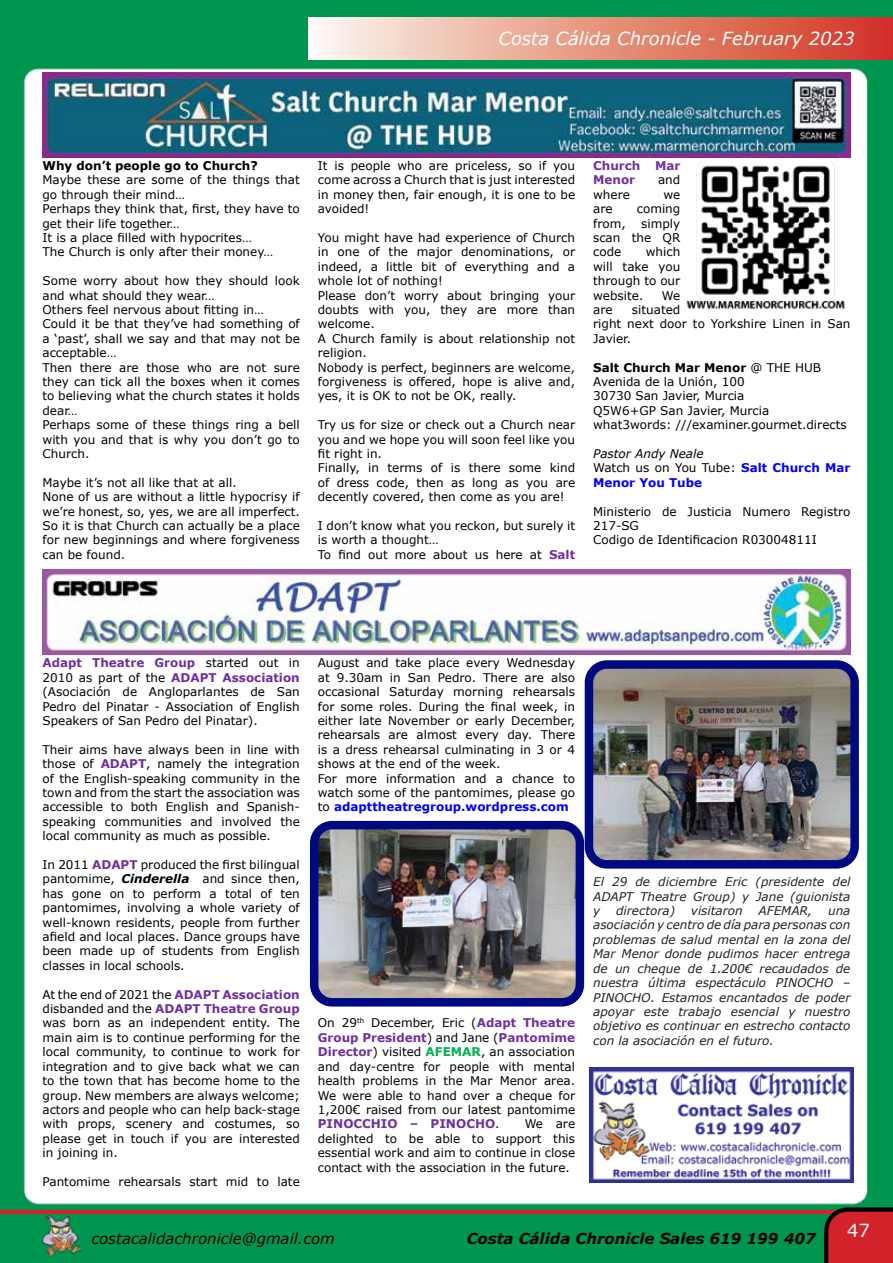
<style>
.page{position:relative;width:893px;height:1263px;background:#fff}
.page>*{position:absolute;margin:0;border:0;box-sizing:border-box;transform-origin:0 0}
.t1{font:italic 18px "Verdana";color:#fff}
.t2{font:18px "Verdana";color:#fff}
.t3{font:italic 700 15px "Verdana";color:#000}
.t4{font:italic 15px "Verdana";color:#000}
.t5{font:12px/14.4px "Verdana";color:#000}
.t6{font:italic 12px/14.4px "Verdana";color:#202124;text-align:justify}
.t7{font:700 12px/14.4px "Verdana";color:#00f}
.t8{font:700 12px "Verdana";color:#000}
.t9{font:700 12px/14.4px "Verdana";color:#7030a0}
.s1{font-weight:700;color:#7030a0}
.s2{font-weight:700}
.s3{font-weight:400;font-style:italic;color:#000}
.s4{font-weight:400;color:#000}
.s5{font-weight:700;font-style:italic}
.s6{font-weight:700;color:#00f}
.s7{font-weight:700;color:#00b050}
</style>
<div class="page">
<img style="left:0;top:0;width:893px;height:1263px">
<hr style="left:0;top:1210px;width:847px;height:4px;background:#d2232a">
<svg style="left:824px;top:1207px;width:69px;height:56px;background:#b22225"></svg>
<img style="left:43px;top:1215px;width:38px;height:40px">
<svg style="left:309px;top:17px;width:584px;height:43px;background:#e69582"></svg>
<img style="left:43px;top:72px;width:807px;height:85px">
<img style="left:680px;top:162px;width:170px;height:150px">
<img style="left:43px;top:570px;width:807px;height:85px">
<img style="left:314px;top:825px;width:266px;height:177px">
<div style="left:310px;top:821px;width:274px;height:185px;border:9px solid #000a80;border-radius:18px"></div>
<img style="left:589px;top:664px;width:266px;height:200px">
<div style="left:585px;top:660px;width:274px;height:208px;border:9px solid #000a80;border-radius:18px"></div>
<img style="left:590px;top:1067px;width:264px;height:115px">
<h1 class="t1" style="left:498px;top:27px;width:358px">Costa Cálida Chronicle - February 2023</h1>
<p class="t8" style="left:43px;top:158px;width:217px">Why don’t people go to Church?</p>
<p class="t5" style="left:43px;top:173px;width:259px">Maybe these are some of the things that go through their mind…<br>Perhaps they think that, first, they have to get their life together…<br>It is a place filled with hypocrites…<br>The Church is only after their money…</p>
<p class="t5" style="left:43px;top:274px;width:259px">Some worry about how they should look and what should they wear…<br>Others feel nervous about fitting in…<br>Could it be that they’ve had something of a ‘past’, shall we say and that may not be acceptable…<br>Then there are those who are not sure they can tick all the boxes when it comes to believing what the church states it holds dear…<br>Perhaps some of these things ring a bell with you and that is why you don’t go to<br>Church.</p>
<p class="t5" style="left:43px;top:475px;width:259px">Maybe it’s not all like that at all.<br>None of us are without a little hypocrisy if we’re honest, so, yes, we are all imperfect.<br>So it is that Church can actually be a place for new beginnings and where forgiveness can be found.</p>
<p class="t5" style="left:318px;top:158px;width:259px;text-align:justify">It is people who are priceless, so if you come across a Church that is just interested in money then, fair enough, it is one to be avoided!</p>
<p class="t5" style="left:318px;top:230px;width:259px">You might have had experience of Church in one of the major denominations, or indeed, a little bit of everything and a whole lot of nothing!<br>Please don’t worry about bringing your doubts with you, they are more than welcome.<br>A Church family is about relationship not religion.<br>Nobody is perfect, beginners are welcome, forgiveness is offered, hope is alive and, yes, it is OK to not be OK, really.</p>
<p class="t5" style="left:318px;top:418px;width:259px">Try us for size or check out a Church near you and we hope you will soon feel like you fit right in.<br>Finally, in terms of is there some kind of dress code, then as long as you are decently covered, then come as you are!</p>
<p class="t5" style="left:318px;top:518px;width:259px">I don’t know what you reckon, but surely it is worth a thought…<br>To find out more about us here at <span class="s1">Salt</span></p>
<p class="t9" style="left:593px;top:158px;width:89px">Church Mar<br>Menor</p>
<p class="t5" style="left:658px;top:173px;width:24px">and</p>
<p class="t5" style="left:593px;top:187px;width:38px">where</p>
<p class="t5" style="left:663px;top:187px;width:18px">we</p>
<p class="t5" style="left:593px;top:202px;width:21px">are</p>
<p class="t5" style="left:637px;top:202px;width:45px">coming</p>
<p class="t5" style="left:593px;top:216px;width:34px">from,</p>
<p class="t5" style="left:593px;top:216px;width:89px;text-align:justify;text-indent:48px">simply scan the QR code</p>
<p class="t5" style="left:593px;top:245px;width:89px;text-align:justify;text-indent:53px">which will take you through to our website.</p>
<p class="t5" style="left:662px;top:288px;width:20px">We</p>
<p class="t5" style="left:593px;top:302px;width:259px;text-indent:39px">situated<br>right next door to Yorkshire Linen in San<br>Javier.</p>
<p class="t5" style="left:593px;top:360px;width:255px"><span class="s2">Salt Church Mar Menor</span> @ THE HUB<br>Avenida de la Unión, 100<br>30730 San Javier, Murcia<br>Q5W6+GP San Javier, Murcia what3words: ///examiner.gourmet.directs</p>
<p class="t7" style="left:593px;top:446px;width:259px"><span class="s3">Pastor Andy Neale<br></span><span class="s4">Watch us on You Tube:</span> Salt Church Mar<br>Menor You Tube</p>
<p class="t5" style="left:593px;top:504px;width:259px">Ministerio de Justicia Numero Registro<br>217-SG<br>Codigo de Identificacion R03004811I</p>
<p class="t5" style="left:593px;top:302px;width:21px">are</p>
<p class="t5" style="left:43px;top:656px;width:259px;text-align:justify"><span class="s1">Adapt Theatre Group</span> started out in 2010 as part of the <span class="s1">ADAPT Association </span>(Asociación de Angloparlantes de San Pedro del Pinatar - Association of English Speakers of San Pedro del Pinatar).</p>
<p class="t5" style="left:43px;top:742px;width:259px;text-align:justify">Their aims have always been in line with those of <span class="s1">ADAPT</span>, namely the integration of the English-speaking community in the town and from the start the association was accessible to both English and Spanish&shy;speaking communities and involved the local community as much as possible.</p>
<p class="t5" style="left:43px;top:858px;width:259px;text-align:justify">In 2011 <span class="s1">ADAPT</span> produced the first bilingual pantomime, <span class="s5">Cinderella</span> and since then, has gone on to perform a total of ten pantomimes, involving a whole variety of well-known residents, people from further afield and local places. Dance groups have been made up of students from English classes in local schools.</p>
<p class="t5" style="left:43px;top:987px;width:259px;text-align:justify">At the end of 2021 the <span class="s1">ADAPT Association </span>disbanded and the <span class="s1">ADAPT Theatre Group </span>was born as an independent entity. The main aim is to continue performing for the local community, to continue to work for integration and to give back what we can to the town that has become home to the group. New members are always welcome; actors and people who can help back-stage with props, scenery and costumes, so please get in touch if you are interested in joining in.</p>
<p class="t5" style="left:43px;top:1174px;width:259px">Pantomime rehearsals start mid to late</p>
<p class="t5" style="left:318px;top:656px;width:259px">August and take place every Wednesday at 9.30am in San Pedro. There are also occasional Saturday morning rehearsals for some roles. During the final week, in either late November or early December, rehearsals are almost every day. There is a dress rehearsal culminating in 3 or 4 shows at the end of the week.<br>For more information and a chance to watch some of the pantomimes, please go to <span class="s6">adapttheatregroup.wordpress.com</span></p>
<p class="t5" style="left:318px;top:1016px;width:259px;text-align:justify">On 29<sup>th</sup> December, Eric (<span class="s1">Adapt Theatre Group President</span>) and Jane (<span class="s1">Pantomime Director</span>) visited <span class="s7">AFEMAR</span>, an association and day-centre for people with mental health problems in the Mar Menor area.<br>We were able to hand over a cheque for 1,200€ raised from our latest pantomime <span class="s1">PINOCCHIO – PINOCHO</span>.</p>
<p class="t5" style="left:318px;top:1117px;width:259px;text-align:justify;text-indent:207px">We are delighted to be able to support this essential work and aim to continue in close contact with the association in the future.</p>
<p class="t6" style="left:593px;top:875px;width:259px">El 29 de diciembre Eric (presidente del ADAPT Theatre Group) y Jane (guionista y</p>
<p class="t6" style="left:616px;top:904px;width:61px">directora)</p>
<p class="t6" style="left:691px;top:904px;width:53px">visitaron</p>
<p class="t6" style="left:759px;top:904px;width:55px">AFEMAR,</p>
<p class="t6" style="left:593px;top:904px;width:259px;text-indent:235px">una asociación y centro de día para personas con problemas de salud mental en la zona del Mar Menor donde pudimos hacer entrega de un cheque de 1.200€ recaudados de nuestra última espectáculo PINOCHO – PINOCHO. Estamos encantados de poder apoyar este trabajo esencial y nuestro objetivo es continuar en estrecho contacto con la asociación en el futuro.</p>
<p class="t4" style="left:91px;top:1229px;width:245px">costacalidachronicle@gmail.com</p>
<p class="t3" style="left:467px;top:1228px;width:350px">Costa Cálida Chronicle Sales 619 199 407</p>
<h1 class="t2" style="left:847px;top:1219px;width:24px">47</h1>
</div>
